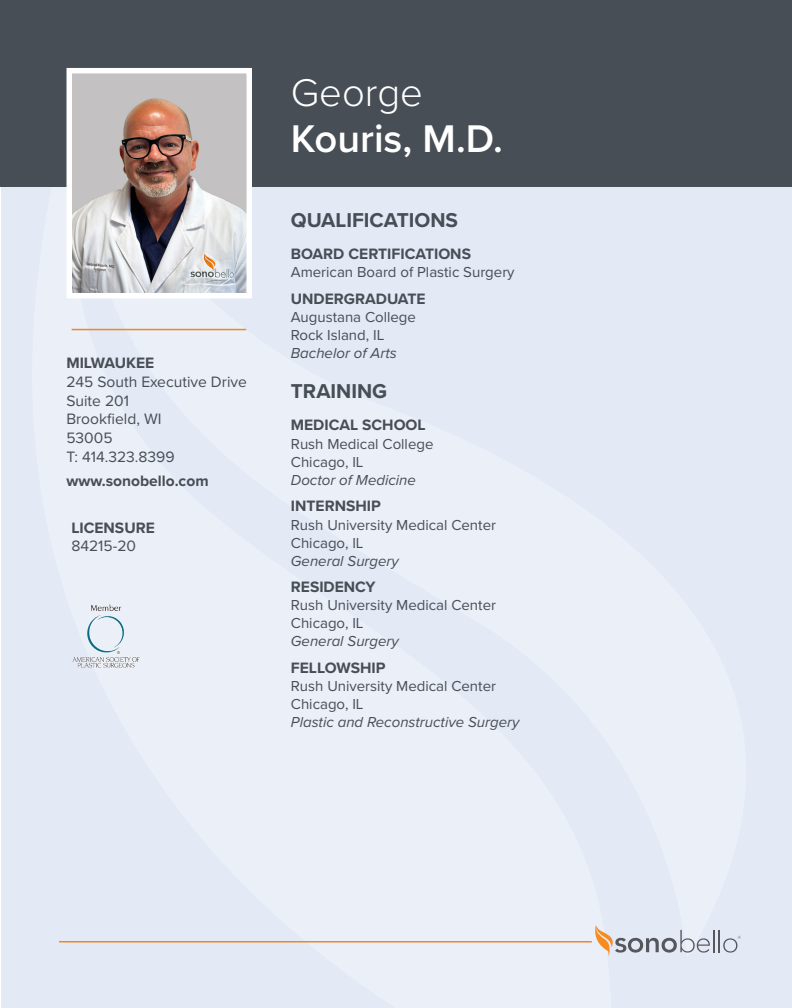
<style>
.page{position:relative;width:792px;height:1008px;background:#fff}
.page>*{position:absolute;margin:0;border:0;box-sizing:border-box;transform-origin:0 0}
.PDF_Surgeon_Name{font:600 40px/46px "Proxima Nova";color:#fff}
.PDF_BODY_SECTION_Header{font:700 20.8px "Proxima Nova";color:#484e55}
.PDF_Body_HEADER{font:700 15.6px "Proxima Nova";color:#484e55}
.SIDE_BAR_Body{font:15.6px "Proxima Nova";color:#484e55}
.SIDE_BAR_Header{font:700 15.6px "Proxima Nova";color:#484e55}
.SIDE_BAR_Body_Bold{font:700 15.6px "Proxima Nova";color:#484e55}
.PDF_Body_Text{font:15px/18px "Proxima Nova";color:#484e55}
.s1{font-weight:300}
.s2{font-style:italic}
</style>
<div class="page">
<div style="left:2px;top:0;width:790px;height:1008px;background:#e3e9f5"></div>
<div style="left:0;top:0;width:792px;height:187px;background:#484e55"></div>
<svg style="left:595px;top:925px;width:146px;height:31px"></svg>
<hr style="left:59px;top:941px;width:533px;height:1px;background:#f18720">
<hr style="left:72px;top:329px;width:174px;height:1px;background:#f18720">
<img style="left:72px;top:604px;width:68px;height:64px">
<img style="left:66px;top:68px;width:186px;height:231px">
<p class="SIDE_BAR_Header" style="left:66px;top:351px;width:89px">MILWAUKEE</p>
<p class="SIDE_BAR_Body" style="left:66px;top:370px;width:182px">245 South Executive Drive</p>
<p class="SIDE_BAR_Body" style="left:66px;top:389px;width:64px">Suite 201</p>
<p class="SIDE_BAR_Body" style="left:66px;top:408px;width:97px">Brookfield, WI</p>
<p class="SIDE_BAR_Body" style="left:66px;top:426px;width:48px">53005</p>
<p class="SIDE_BAR_Body" style="left:66px;top:445px;width:110px">T: 414.323.8399</p>
<p class="SIDE_BAR_Body_Bold" style="left:66px;top:469px;width:144px">www.sonobello.com</p>
<p class="SIDE_BAR_Header" style="left:71px;top:516px;width:85px">LICENSURE</p>
<p class="SIDE_BAR_Body" style="left:71px;top:535px;width:66px">84215-20</p>
<p class="PDF_Surgeon_Name" style="left:291px;top:68px;width:214px"><span class="s1">George<br></span>Kouris, M.D.</p>
<p class="PDF_BODY_SECTION_Header" style="left:291px;top:204px;width:169px">QUALIFICATIONS</p>
<p class="PDF_Body_HEADER" style="left:291px;top:242px;width:182px">BOARD CERTIFICATIONS</p>
<p class="PDF_Body_Text" style="left:291px;top:262px;width:225px">American Board of Plastic Surgery</p>
<p class="PDF_Body_HEADER" style="left:291px;top:287px;width:136px">UNDERGRADUATE</p>
<p class="PDF_Body_Text" style="left:291px;top:307px;width:127px">Augustana College<br>Rock Island, IL<br><span class="s2">Bachelor of Arts</span></p>
<p class="PDF_BODY_SECTION_Header" style="left:291px;top:376px;width:98px">TRAINING</p>
<p class="PDF_Body_HEADER" style="left:291px;top:414px;width:136px">MEDICAL SCHOOL</p>
<p class="PDF_Body_Text" style="left:291px;top:434px;width:144px">Rush Medical College<br>Chicago, IL<br><span class="s2">Doctor of Medicine</span></p>
<p class="PDF_Body_HEADER" style="left:291px;top:495px;width:91px">INTERNSHIP</p>
<p class="PDF_Body_Text" style="left:291px;top:515px;width:207px">Rush University Medical Center<br>Chicago, IL<br><span class="s2">General Surgery</span></p>
<p class="PDF_Body_HEADER" style="left:291px;top:575px;width:86px">RESIDENCY</p>
<p class="PDF_Body_Text" style="left:291px;top:596px;width:207px">Rush University Medical Center<br>Chicago, IL<br><span class="s2">General Surgery</span></p>
<p class="PDF_Body_HEADER" style="left:291px;top:656px;width:96px">FELLOWSHIP</p>
<p class="PDF_Body_Text" style="left:291px;top:677px;width:230px">Rush University Medical Center<br>Chicago, IL<br><span class="s2">Plastic and Reconstructive Surgery</span></p>
</div>
